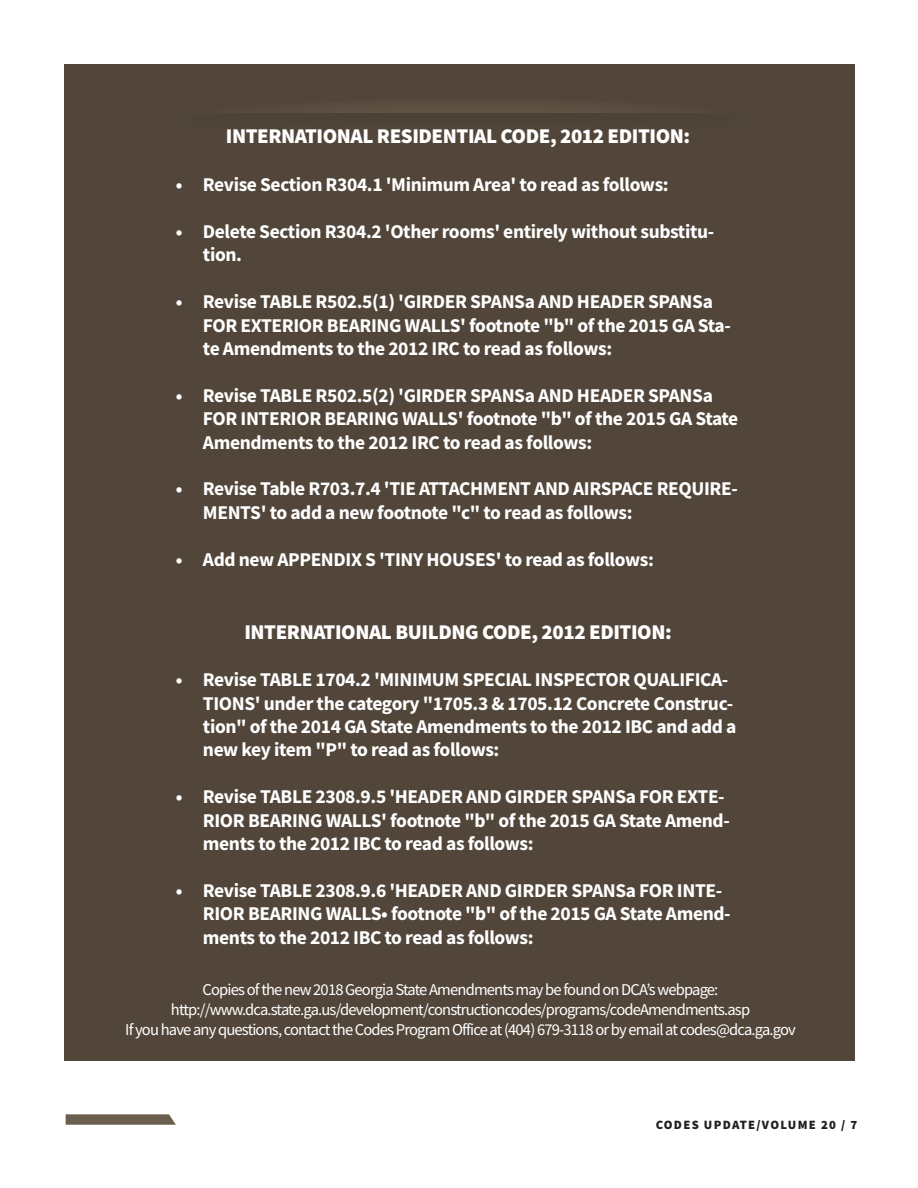
<style>
.page{position:relative;width:918px;height:1188px;background:#fff}
.page>*{position:absolute;margin:0;border:0;box-sizing:border-box;transform-origin:0 0}
.Body_Text{font:900 21px "Source Sans Pro";letter-spacing:-.02em;color:#fff}
.t1{font:700 19.5px/23.4px "Source Sans Pro";letter-spacing:-.02em;color:#fff}
.Body_Text-2{font:16.5px "Source Sans Pro";letter-spacing:-.05em;color:#fff}
.t2{font:900 12.75px "Source Sans Pro";letter-spacing:.1em;color:#231f20}
</style>
<div class="page">
<svg style="left:66px;top:1114px;width:110px;height:11px"></svg>
<div style="left:64px;top:64px;width:790px;height:996px;background:#52463a"></div>
<div style="left:179px;top:97px;width:565px;height:15px;background:#564a3d"></div>
<p class="Body_Text" style="left:226px;top:121px;width:466px">INTERNATIONAL RESIDENTIAL CODE, 2012 EDITION:</p>
<p class="t1" style="left:176px;top:173px;width:494px">• Revise Section R304.1 'Minimum Area' to read as follows:</p>
<p class="t1" style="left:203px;top:220px;width:513px;text-indent:-27px">• Delete Section R304.2 'Other rooms' entirely without substitu&shy;tion.</p>
<p class="t1" style="left:203px;top:290px;width:529px;text-indent:-27px">• Revise TABLE R502.5(1) 'GIRDER SPANSa AND HEADER SPANSa<br>FOR EXTERIOR BEARING WALLS' footnote "b" of the 2015 GA Sta&shy;te Amendments to the 2012 IRC to read as follows:</p>
<p class="t1" style="left:203px;top:383px;width:537px;text-indent:-27px">• Revise TABLE R502.5(2) 'GIRDER SPANSa AND HEADER SPANSa<br>FOR INTERIOR BEARING WALLS' footnote "b" of the 2015 GA State<br>Amendments to the 2012 IRC to read as follows:</p>
<p class="t1" style="left:203px;top:477px;width:536px;text-indent:-27px">• Revise Table R703.7.4 'TIE ATTACHMENT AND AIRSPACE REQUIRE-<br>MENTS' to add a new footnote "c" to read as follows:</p>
<p class="t1" style="left:176px;top:547px;width:479px">• Add new APPENDIX S 'TINY HOUSES' to read as follows:</p>
<p class="Body_Text" style="left:244px;top:618px;width:429px">INTERNATIONAL BUILDNG CODE, 2012 EDITION:</p>
<p class="t1" style="left:203px;top:668px;width:535px;text-indent:-27px">• Revise TABLE 1704.2 'MINIMUM SPECIAL INSPECTOR QUALIFICA-TIONS' under the category "1705.3 &amp; 1705.12 Concrete Construc&shy;tion" of the 2014 GA State Amendments to the 2012 IBC and add a new key item "P" to read as follows:</p>
<p class="t1" style="left:203px;top:785px;width:528px;text-indent:-27px">• Revise TABLE 2308.9.5 'HEADER AND GIRDER SPANSa FOR EXTE-<br>RIOR BEARING WALLS' footnote "b" of the 2015 GA State Amend&shy;ments to the 2012 IBC to read as follows:</p>
<p class="t1" style="left:203px;top:878px;width:529px;text-indent:-27px">• Revise TABLE 2308.9.6 'HEADER AND GIRDER SPANSa FOR INTE-<br>RIOR BEARING WALLS• footnote "b" of the 2015 GA State Amend&shy;ments to the 2012 IBC to read as follows:</p>
<p class="Body_Text-2" style="left:203px;top:979px;width:517px">Copies of the new 2018 Georgia State Amendments may be found on DCA’s webpage:</p>
<p class="Body_Text-2" style="left:171px;top:999px;width:581px">http://www.dca.state.ga.us/development/constructioncodes/programs/codeAmendments.asp</p>
<p class="Body_Text-2" style="left:125px;top:1019px;width:672px">If you have any questions, contact the Codes Program Office at (404) 679-3118 or by email at codes@dca.ga.gov</p>
<p class="t2" style="left:656px;top:1116px;width:203px">CODES UPDATE/VOLUME 20 / 7</p>
</div>
